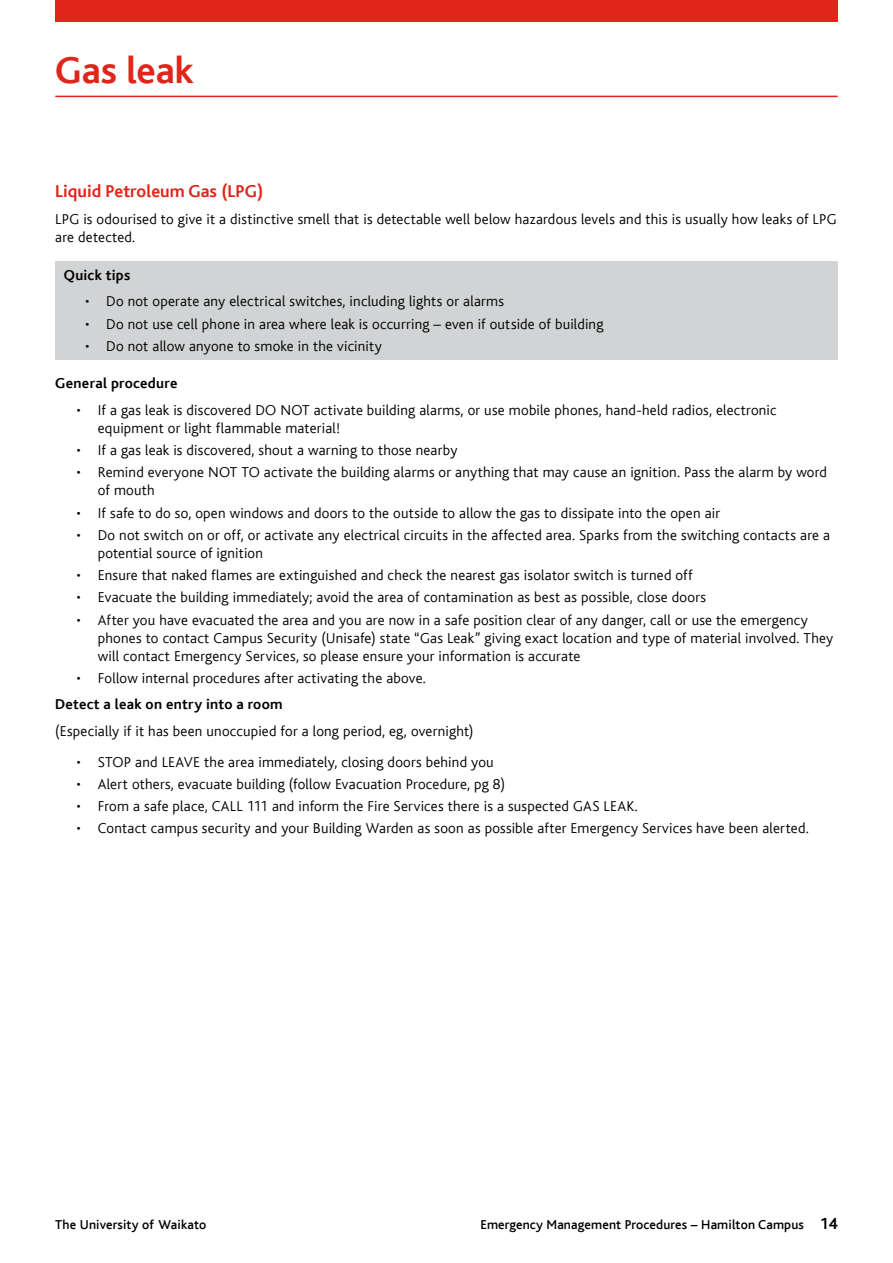
<style>
.page{position:relative;width:893px;height:1263px;background:#fff}
.page>*{position:absolute;margin:0;border:0;box-sizing:border-box;transform-origin:0 0}
.t1{font:39px "Bliss CE Bold";letter-spacing:-.005em;color:#e1251b}
.t2{font:18px "Bliss CE Bold";color:#e1251b}
.t3{font:15px/18px "Bliss CE Light";letter-spacing:.015em;color:#000}
.t4{font:15px "Bliss CE Bold";letter-spacing:.02em;color:#000}
.t5{font:13.5px "Bliss CE Medium";letter-spacing:.01em;color:#000}
.s1{font-family:"Bliss CE Bold";font-size:16.5px}
</style>
<div class="page">
<div style="left:55px;top:0;width:783px;height:21px;background:#e1251b"></div>
<hr style="left:55px;top:96px;width:783px;height:1px;background:#e1251b">
<div style="left:55px;top:261px;width:783px;height:98px;background:#d1d3d4"></div>
<h1 class="t1" style="left:55px;top:49px;width:140px">Gas leak</h1>
<p class="t2" style="left:55px;top:182px;width:210px">Liquid Petroleum Gas (LPG)</p>
<p class="t3" style="left:55px;top:210px;width:783px">LPG is odourised to give it a distinctive smell that is detectable well below hazardous levels and this is usually how leaks of LPG are detected.</p>
<p class="t4" style="left:64px;top:267px;width:68px">Quick tips</p>
<p class="t3" style="left:85px;top:293px;width:421px">• Do not operate any electrical switches, including lights or alarms</p>
<p class="t3" style="left:85px;top:315px;width:520px">• Do not use cell phone in area where leak is occurring – even if outside of building</p>
<p class="t3" style="left:85px;top:337px;width:298px">• Do not allow anyone to smoke in the vicinity</p>
<p class="t4" style="left:55px;top:375px;width:124px">General procedure</p>
<p class="t3" style="left:98px;top:401px;width:680px;text-indent:-21px">• If a gas leak is discovered DO NOT activate building alarms, or use mobile phones, hand-held radios, electronic equipment or light flammable material!</p>
<p class="t3" style="left:77px;top:441px;width:382px">• If a gas leak is discovered, shout a warning to those nearby</p>
<p class="t3" style="left:98px;top:464px;width:731px;text-indent:-21px">• Remind everyone NOT TO activate the building alarms or anything that may cause an ignition. Pass the alarm by word of mouth</p>
<p class="t3" style="left:77px;top:504px;width:645px">• If safe to do so, open windows and doors to the outside to allow the gas to dissipate into the open air</p>
<p class="t3" style="left:98px;top:526px;width:734px;text-indent:-21px">• Do not switch on or off, or activate any electrical circuits in the affected area. Sparks from the switching contacts are a potential source of ignition</p>
<p class="t3" style="left:77px;top:566px;width:618px">• Ensure that naked flames are extinguished and check the nearest gas isolator switch is turned off</p>
<p class="t3" style="left:77px;top:589px;width:631px">• Evacuate the building immediately; avoid the area of contamination as best as possible, close doors</p>
<p class="t3" style="left:98px;top:611px;width:737px;text-indent:-21px">• After you have evacuated the area and you are now in a safe position clear of any danger, call or use the emergency phones to contact Campus Security (Unisafe) state “Gas Leak” giving exact location and type of material involved. They will contact Emergency Services, so please ensure your information is accurate</p>
<p class="t3" style="left:77px;top:669px;width:351px">• Follow internal procedures after activating the above.</p>
<p class="t4" style="left:55px;top:696px;width:229px">Detect a leak on entry into a room</p>
<p class="t3" style="left:55px;top:722px;width:420px">(Especially if it has been unoccupied for a long period, eg, overnight)</p>
<p class="t3" style="left:77px;top:753px;width:419px">• STOP and LEAVE the area immediately, closing doors behind you</p>
<p class="t3" style="left:77px;top:775px;width:430px">• Alert others, evacuate building (follow Evacuation Procedure, pg 8)</p>
<p class="t3" style="left:77px;top:797px;width:563px">• From a safe place, CALL 111 and inform the Fire Services there is a suspected GAS LEAK.</p>
<p class="t3" style="left:77px;top:820px;width:734px">• Contact campus security and your Building Warden as soon as possible after Emergency Services have been alerted.</p>
<p class="t5" style="left:55px;top:1217px;width:153px">The University of Waikato</p>
<p class="t5" style="left:480px;top:1217px;width:359px">Emergency Management Procedures – Hamilton Campus <span class="s1">14</span></p>
</div>
